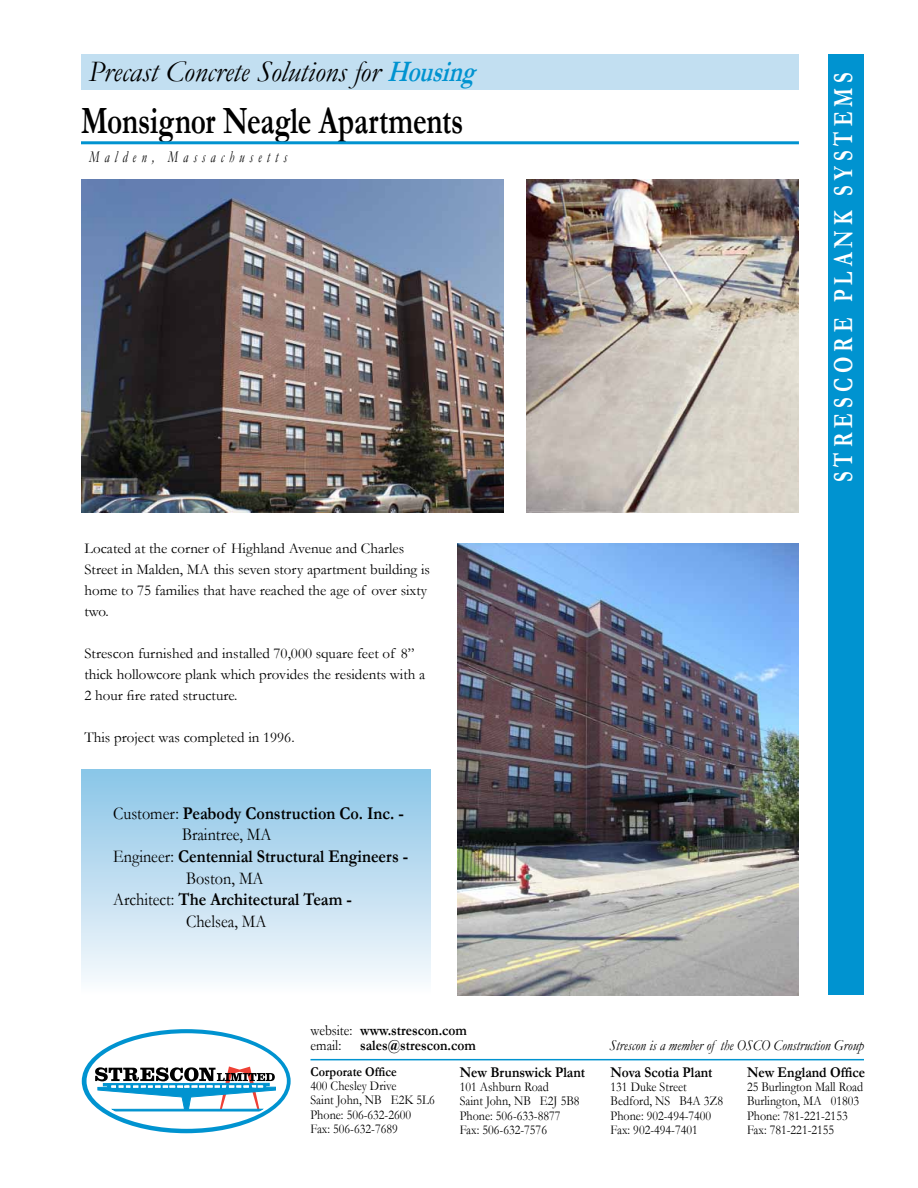
<style>
.page{position:relative;width:918px;height:1188px;background:#fff}
.page>*{position:absolute;margin:0;border:0;box-sizing:border-box;transform-origin:0 0}
.t1{font:700 39px "Garamond";letter-spacing:-.01em;color:#000;scale:.75 1}
.t2{font:italic 30px "Garamond";letter-spacing:-.005em;color:#000}
.t3{font:700 27.75px "Garamond";letter-spacing:.24em;color:#fff;scale:.75 1}
.t4{font:700 18px "Garamond";color:#000;scale:.9 1}
.t5{font:18px "Garamond";color:#000;scale:.9 1}
.t6{font:italic 16.5px "Garamond";letter-spacing:.41em;color:#000;scale:.75 1}
.t7{font:15px/21px "Garamond";color:#000}
.t8{font:700 15px/15px "Garamond";color:#000;scale:.9 1}
.t9{font:italic 15px "Garamond";color:#000;scale:.9 1}
.t10{font:13.5px/14.2px "Garamond";color:#000;scale:.9 1}
.t11{font:700 13.5px "Garamond";color:#000;scale:.9 1}
.s1{font-weight:700;color:#0093d0}
.s2{font-weight:400}
</style>
<div class="page">
<div style="left:81px;top:769px;width:349px;height:226px;background:linear-gradient(to bottom,#89c4e7,#fafbfd)"></div>
<svg style="left:82px;top:1029px;width:209px;height:104px;fill:#0093d0"></svg>
<div style="left:87px;top:1033px;width:200px;height:96px;background:#fff;border-radius:50%"></div>
<svg style="left:95px;top:1066px;width:181px;height:46px"></svg>
<hr style="left:310px;top:1059px;width:554px;height:1px;background:#0093d0">
<div style="left:81px;top:54px;width:718px;height:36px;background:#c2dff1"></div>
<div style="left:828px;top:54px;width:36px;height:941px;background:#0093d0"></div>
<hr style="left:81px;top:141px;width:718px;height:3px;background:#0093d0">
<img style="left:526px;top:180px;width:273px;height:332px">
<img style="left:81px;top:180px;width:422px;height:332px">
<img style="left:458px;top:543px;width:341px;height:453px">
<h2 class="t2" style="left:88px;top:52px;width:398px">Precast Concrete Solutions for <span class="s1">Housing</span></h2>
<h1 class="t1" style="left:81px;top:94px;width:511px">Monsignor Neagle Apartments</h1>
<p class="t6" style="left:89px;top:146px;width:265px">Malden, Massachusetts</p>
<p class="t7" style="left:84px;top:537px;width:347px">Located at the corner of Highland Avenue and Charles Street in Malden, MA this seven story apartment building is home to 75 families that have reached the age of over sixty two.</p>
<p class="t7" style="left:84px;top:642px;width:342px">Strescon furnished and installed 70,000 square feet of 8” thick hollowcore plank which provides the residents with a<br>2 hour fire rated structure.</p>
<p class="t7" style="left:84px;top:726px;width:212px">This project was completed in 1996.</p>
<p class="t4" style="left:113px;top:801px;width:324px"><span class="s2">Customer:</span> Peabody Construction Co. Inc. -</p>
<p class="t5" style="left:182px;top:823px;width:101px">Braintree, MA</p>
<p class="t4" style="left:113px;top:844px;width:329px"><span class="s2">Engineer:</span> Centennial Structural Engineers -</p>
<p class="t5" style="left:186px;top:866px;width:88px">Boston, MA</p>
<p class="t4" style="left:113px;top:887px;width:267px"><span class="s2">Architect:</span> The Architectural Team -</p>
<p class="t5" style="left:186px;top:909px;width:91px">Chelsea, MA</p>
<h3 class="t3" style="left:825px;top:482px;width:548px;rotate:-90deg">STRESCORE PLANK SYSTEMS</h3>
<p class="t8" style="left:311px;top:1023px;width:175px"><span class="s2">website:</span> www.strescon.com <span class="s2">email:</span></p>
<p class="t8" style="left:360px;top:1038px;width:130px">sales@strescon.com</p>
<p class="t9" style="left:609px;top:1035px;width:284px">Strescon is a member of the OSCO Construction Group</p>
<p class="t11" style="left:310px;top:1062px;width:97px">Corporate Office</p>
<p class="t10" style="left:310px;top:1078px;width:140px">400 Chesley Drive<br>Saint John, NB E2K 5L6<br>Phone: 506-632-2600<br>Fax: 506-632-7689</p>
<p class="t8" style="left:460px;top:1065px;width:141px">New Brunswick Plant</p>
<p class="t10" style="left:460px;top:1079px;width:135px">101 Ashburn Road<br>Saint John, NB E2J 5B8<br>Phone: 506-633-8877<br>Fax: 506-632-7576</p>
<p class="t8" style="left:611px;top:1065px;width:115px">Nova Scotia Plant</p>
<p class="t10" style="left:611px;top:1079px;width:127px">131 Duke Street<br>Bedford, NS B4A 3Z8<br>Phone: 902-494-7400<br>Fax: 902-494-7401</p>
<p class="t8" style="left:747px;top:1065px;width:133px">New England Office</p>
<p class="t10" style="left:747px;top:1079px;width:131px">25 Burlington Mall Road<br>Burlington, MA 01803<br>Phone: 781-221-2153<br>Fax: 781-221-2155</p>
</div>
